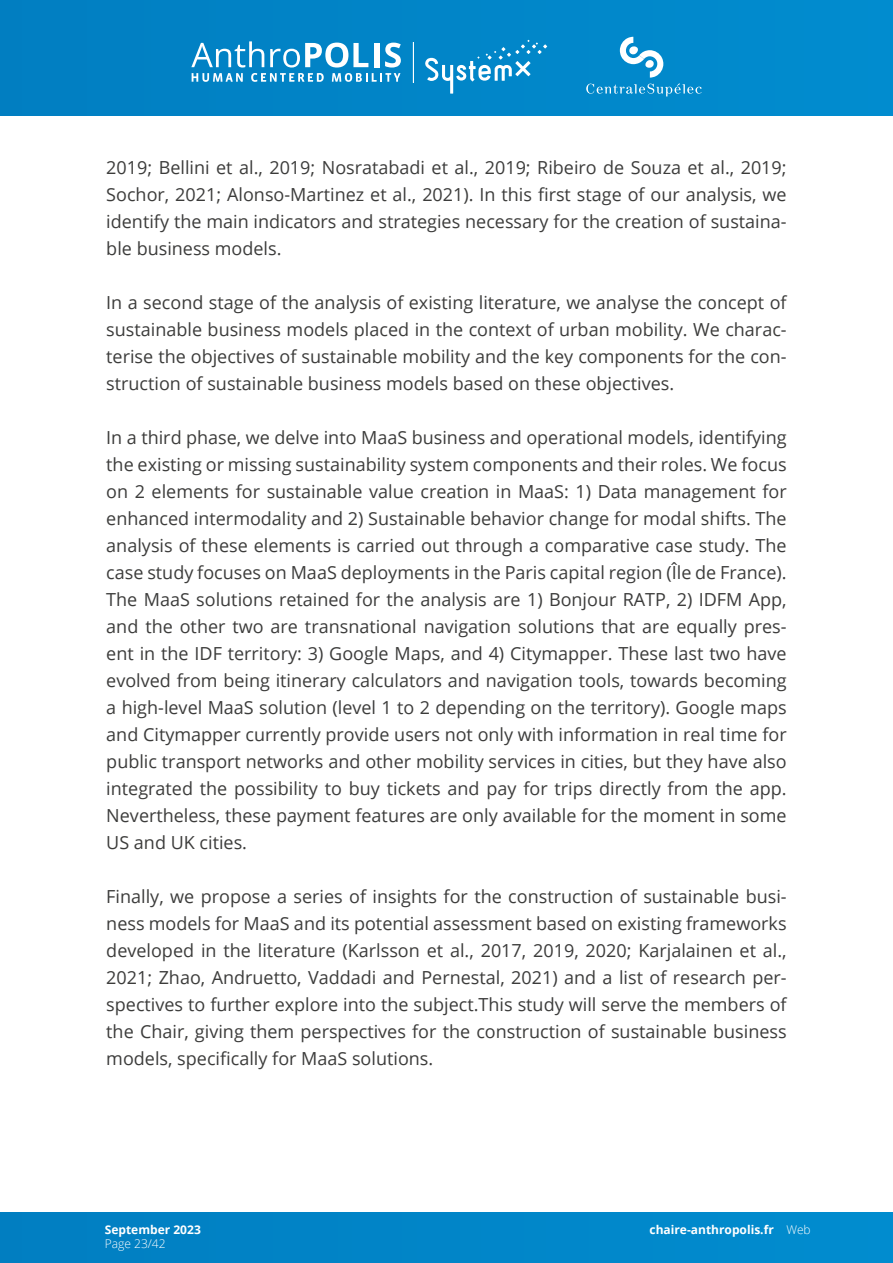
<style>
.page{position:relative;width:893px;height:1263px;background:#fff}
.page>*{position:absolute;margin:0;border:0;box-sizing:border-box;transform-origin:0 0}
.t1{font:18px/27px "Open Sans";color:#3c3c3b;text-align:justify}
.t2{font:700 12px "Open Sans";color:#fff}
.t3{font:300 12px "Open Sans";color:#fff}
.s1{font-weight:300}
</style>
<div class="page">
<div style="left:0;top:1212px;width:893px;height:51px;background:#0185c8"></div>
<div style="left:0;top:0;width:893px;height:115px;background:#0185c8"></div>
<svg style="left:425px;top:40px;width:122px;height:54px"></svg>
<hr style="left:413px;top:42px;width:1px;height:41px;background:#fff">
<svg style="left:191px;top:41px;width:210px;height:41px"></svg>
<svg style="left:586px;top:37px;width:116px;height:59px"></svg>
<p class="t1" style="left:106px;top:153px;width:682px">2019; Bellini et al., 2019; Nosratabadi et al., 2019; Ribeiro de Souza et al., 2019; Sochor, 2021; Alonso-Martinez et al., 2021). In this first stage of our analysis, we identify the main indicators and strategies necessary for the creation of sustaina&shy;ble business models.</p>
<p class="t1" style="left:106px;top:288px;width:682px">In a second stage of the analysis of existing literature, we analyse the concept of sustainable business models placed in the context of urban mobility. We charac&shy;terise the objectives of sustainable mobility and the key components for the con&shy;struction of sustainable business models based on these objectives.</p>
<p class="t1" style="left:106px;top:423px;width:682px">In a third phase, we delve into MaaS business and operational models, identifying the existing or missing sustainability system components and their roles. We focus on 2 elements for sustainable value creation in MaaS: 1) Data management for enhanced intermodality and 2) Sustainable behavior change for modal shifts. The analysis of these elements is carried out through a comparative case study. The case study focuses on MaaS deployments in the Paris capital region (Île de France).<br>The MaaS solutions retained for the analysis are 1) Bonjour RATP, 2) IDFM App, and the other two are transnational navigation solutions that are equally pres&shy;ent in the IDF territory: 3) Google Maps, and 4) Citymapper. These last two have evolved from being itinerary calculators and navigation tools, towards becoming a high-level MaaS solution (level 1 to 2 depending on the territory). Google maps and Citymapper currently provide users not only with information in real time for public transport networks and other mobility services in cities, but they have also integrated the possibility to buy tickets and pay for trips directly from the app.<br>Nevertheless, these payment features are only available for the moment in some US and UK cities.</p>
<p class="t1" style="left:106px;top:882px;width:682px">Finally, we propose a series of insights for the construction of sustainable busi&shy;ness models for MaaS and its potential assessment based on existing frameworks developed in the literature (Karlsson et al., 2017, 2019, 2020; Karjalainen et al., 2021; Zhao, Andruetto, Vaddadi and Pernestal, 2021) and a list of research per&shy;spectives to further explore into the subject.This study will serve the members of the Chair, giving them perspectives for the construction of sustainable business models, specifically for MaaS solutions.</p>
<p class="t2" style="left:105px;top:1221px;width:98px">September 2023</p>
<p class="t2" style="left:649px;top:1221px;width:163px">chaire-anthropolis.fr <span class="s1">Web</span></p>
<p class="t3" style="left:105px;top:1236px;width:62px">Page 23/42</p>
</div>
